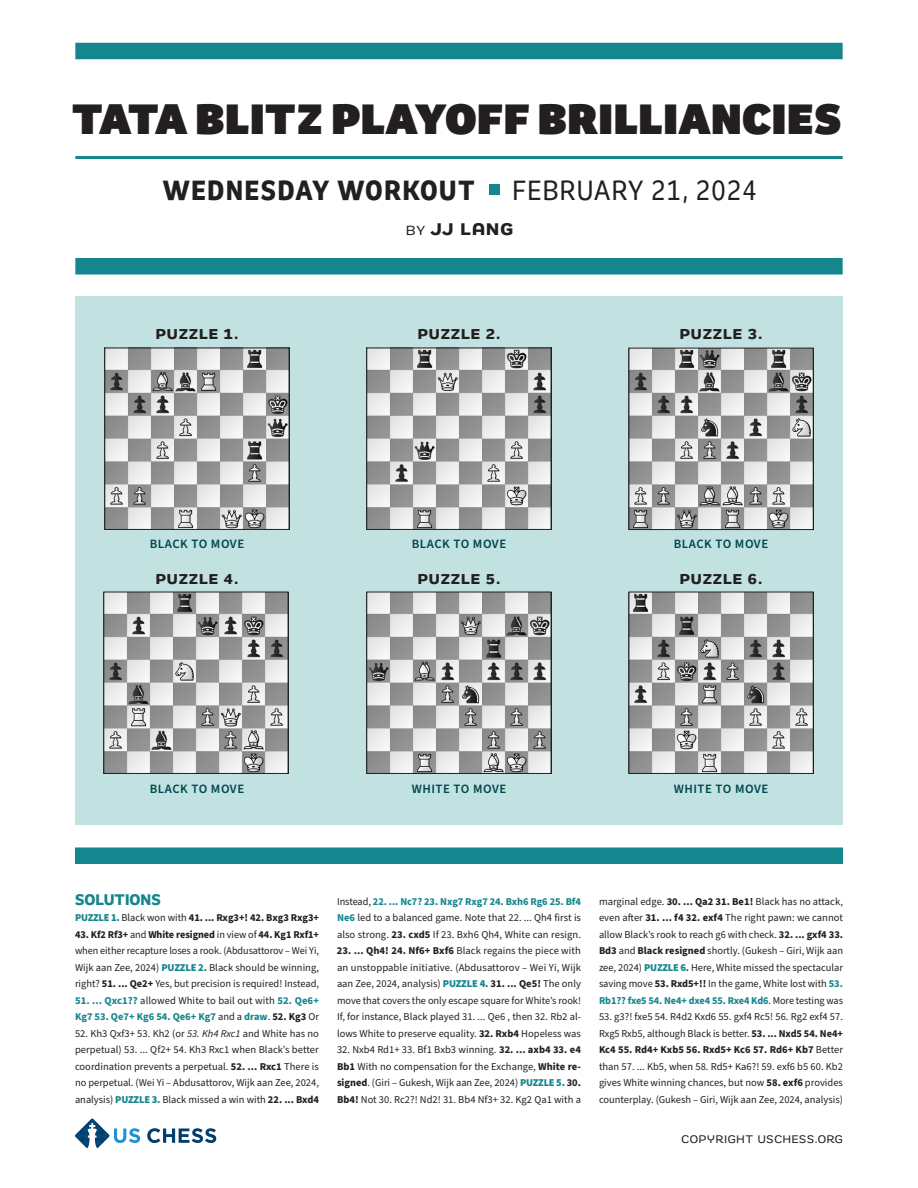
<style>
.page{position:relative;width:918px;height:1188px;background:#fff}
.page>*{position:absolute;margin:0;border:0;box-sizing:border-box;transform-origin:0 0}
.HEDLINE{font:900 43.5px "Remora Sans W2";color:#231f20}
.DEK{font:700 28.5px "Remora Sans W1";letter-spacing:.045em;color:#231f20}
.DEK-2{font:500 28.5px "Remora Sans W1";letter-spacing:.045em;color:#231f20}
.t1{font:700 17.25px "Remora Sans W3";letter-spacing:.065em;color:#231f20}
.SOLUTIONS_Page_Title{font:700 15.75px "Remora Sans W2";color:#14868d}
.MYM_DIAGRAM_TITLE{font:700 14.7px "Remora Sans W3";letter-spacing:.055em;color:#231f20}
.MYM_DIAGRAM_CAPTION{font:600 12.75px "Source Sans Pro";letter-spacing:.04em;color:#00474f}
.t2{font:500 11.25px "Remora Sans W3";letter-spacing:.07em;color:#231f20}
.SOLUTIONS_CLASSIFIED_Body_Text{font:10.5px/16.5px "Source Sans Pro";color:#231f20;text-align:justify}
.SOLUTIONS_CLASSIFIED_Body_Text-2{font:700 10.5px/16.5px "Source Sans Pro";color:#14868d}
.SOLUTIONS_CLASSIFIED_Body_Text-3{font:700 10.5px "Source Sans Pro";color:#231f20}
.s1{font-weight:500;font-size:13.5px}
.s2{font-weight:900;color:#14868d}
.s3{font-weight:400}
.s4{font-weight:700}
.s5{font-weight:400;color:#231f20}
.s6{color:#231f20}
.s7{font-style:italic}
.s8{font-weight:700;color:#14868d}
</style>
<div class="page">
<div style="left:75px;top:848px;width:768px;height:16px;background:#14868d"></div>
<div style="left:75px;top:297px;width:768px;height:528px;background:#c1e2e0"></div>
<div style="left:75px;top:43px;width:768px;height:16px;background:#14868d"></div>
<hr style="left:75px;top:156px;width:768px;height:3px;background:#14868d">
<div style="left:75px;top:258px;width:768px;height:16px;background:#14868d"></div>
<svg style="left:147px;top:1128px;width:69px;height:15px"></svg>
<svg style="left:75px;top:1119px;width:65px;height:29px"></svg>
<img style="left:107px;top:350px;width:180px;height:178px">
<div style="left:105px;top:348px;width:184px;height:182px;border:1px solid #231f20"></div>
<img style="left:106px;top:594px;width:180px;height:178px">
<div style="left:104px;top:592px;width:184px;height:182px;border:1px solid #231f20"></div>
<img style="left:369px;top:350px;width:180px;height:178px">
<div style="left:367px;top:348px;width:184px;height:182px;border:1px solid #231f20"></div>
<img style="left:369px;top:594px;width:180px;height:178px">
<div style="left:367px;top:592px;width:184px;height:182px;border:1px solid #231f20"></div>
<img style="left:631px;top:350px;width:180px;height:178px">
<div style="left:629px;top:348px;width:184px;height:182px;border:1px solid #231f20"></div>
<img style="left:631px;top:594px;width:180px;height:178px">
<div style="left:629px;top:592px;width:184px;height:182px;border:1px solid #231f20"></div>
<div style="left:489px;top:184px;width:11px;height:11px;background:#14868d"></div>
<p class="HEDLINE" style="left:72px;top:90px;width:772px">TATA BLITZ PLAYOFF BRILLIANCIES</p>
<p class="DEK" style="left:163px;top:171px;width:314px">WEDNESDAY WORKOUT</p>
<p class="DEK-2" style="left:513px;top:172px;width:246px">FEBRUARY 21, 2024</p>
<p class="MYM_DIAGRAM_TITLE" style="left:156px;top:325px;width:84px">PUZZLE 1.</p>
<p class="MYM_DIAGRAM_CAPTION" style="left:150px;top:535px;width:96px">BLACK TO MOVE</p>
<p class="MYM_DIAGRAM_TITLE" style="left:156px;top:570px;width:84px">PUZZLE 4.</p>
<h3 class="t1" style="left:406px;top:217px;width:108px"><span class="s1">BY</span> JJ LANG</h3>
<p class="MYM_DIAGRAM_TITLE" style="left:418px;top:325px;width:84px">PUZZLE 2.</p>
<p class="MYM_DIAGRAM_CAPTION" style="left:412px;top:535px;width:96px">BLACK TO MOVE</p>
<p class="MYM_DIAGRAM_TITLE" style="left:418px;top:570px;width:84px">PUZZLE 5.</p>
<p class="MYM_DIAGRAM_TITLE" style="left:680px;top:325px;width:84px">PUZZLE 3.</p>
<p class="MYM_DIAGRAM_CAPTION" style="left:674px;top:535px;width:96px">BLACK TO MOVE</p>
<p class="MYM_DIAGRAM_TITLE" style="left:680px;top:570px;width:84px">PUZZLE 6.</p>
<p class="MYM_DIAGRAM_CAPTION" style="left:150px;top:780px;width:96px">BLACK TO MOVE</p>
<p class="MYM_DIAGRAM_CAPTION" style="left:412px;top:780px;width:96px">WHITE TO MOVE</p>
<p class="MYM_DIAGRAM_CAPTION" style="left:674px;top:780px;width:96px">WHITE TO MOVE</p>
<p class="SOLUTIONS_Page_Title" style="left:75px;top:889px;width:87px">SOLUTIONS</p>
<p class="SOLUTIONS_CLASSIFIED_Body_Text-3" style="left:75px;top:910px;width:246px"><span class="s2">PUZZLE 1.</span> <span class="s3">Black won with</span> 41. ... Rxg3+! 42. Bxg3 Rxg3+</p>
<p class="SOLUTIONS_CLASSIFIED_Body_Text" style="left:75px;top:926px;width:246px"><span class="s4">43. Kf2 Rf3+</span> and <span class="s4">White resigned</span> in view of <span class="s4">44. Kg1 Rxf1+ </span>when either recapture loses a rook. (Abdusattorov – Wei Yi, Wijk aan Zee, 2024) <span class="s2">PUZZLE 2.</span> Black should be winning, right? <span class="s4">51. ... Qe2+</span> Yes, but precision is required! Instead,</p>
<p class="SOLUTIONS_CLASSIFIED_Body_Text-2" style="left:75px;top:992px;width:246px">51. ... Qxc1?? <span class="s5">allowed White to bail out with</span> 52. Qe6+<br>Kg7 53. Qe7+ Kg6 54. Qe6+ Kg7 <span class="s5">and a</span> draw<span class="s5">.</span> <span class="s6">52. Kg3</span> <span class="s5">Or</span></p>
<p class="SOLUTIONS_CLASSIFIED_Body_Text" style="left:75px;top:1025px;width:246px">52. Kh3 Qxf3+ 53. Kh2 (or <span class="s7">53. Kh4 Rxc1</span> and White has no perpetual) 53. ... Qf2+ 54. Kh3 Rxc1 when Black’s better coordination prevents a perpetual. <span class="s4">52. ... Rxc1</span> There is no perpetual. (Wei Yi – Abdusattorov, Wijk aan Zee, 2024, analysis) <span class="s2">PUZZLE 3.</span> Black missed a win with <span class="s4">22. ... Bxd4</span></p>
<p class="SOLUTIONS_CLASSIFIED_Body_Text" style="left:337px;top:893px;width:246px">Instead, <span class="s8">22. ... Nc7? 23. Nxg7 Rxg7 24. Bxh6 Rg6 25. Bf4<br>Ne6</span> led to a balanced game. Note that 22. ... Qh4 first is also strong. <span class="s4">23. cxd5</span> If 23. Bxh6 Qh4, White can resign.</p>
<p class="SOLUTIONS_CLASSIFIED_Body_Text" style="left:337px;top:943px;width:246px"><span class="s4">23. ... Qh4! 24. Nf6+ Bxf6</span> Black regains the piece with an unstoppable initiative. (Abdusattorov – Wei Yi, Wijk aan Zee, 2024, analysis) <span class="s2">PUZZLE 4.</span> <span class="s4">31. ... Qe5!</span> The only move that covers the only escape square for White’s rook!<br>If, for instance, Black played 31. ... Qe6 , then 32. Rb2 al&shy;lows White to preserve equality. <span class="s4">32. Rxb4</span> Hopeless was</p>
<p class="SOLUTIONS_CLASSIFIED_Body_Text" style="left:337px;top:1042px;width:246px">32. Nxb4 Rd1+ 33. Bf1 Bxb3 winning. <span class="s4">32. ... axb4 33. e4<br>Bb1</span> With no compensation for the Exchange, <span class="s4">White re&shy;signed</span>. (Giri – Gukesh, Wijk aan Zee, 2024) <span class="s2">PUZZLE 5.</span> <span class="s4">30.<br>Bb4!</span> Not 30. Rc2?! Nd2! 31. Bb4 Nf3+ 32. Kg2 Qa1 with a</p>
<p class="SOLUTIONS_CLASSIFIED_Body_Text" style="left:599px;top:893px;width:246px">marginal edge. <span class="s4">30. ... Qa2 31. Be1!</span> Black has no attack, even after <span class="s4">31. ... f4 32. exf4</span> The right pawn: we cannot allow Black’s rook to reach g6 with check. <span class="s4">32. ... gxf4 33.<br>Bd3</span> and <span class="s4">Black resigned</span> shortly. (Gukesh – Giri, Wijk aan zee, 2024) <span class="s2">PUZZLE 6.</span> Here, White missed the spectacular saving move <span class="s4">53. Rxd5+!!</span> In the game, White lost with <span class="s8">53.<br>Rb1?? fxe5 54. Ne4+ dxe4 55. Rxe4 Kd6</span>. More testing was</p>
<p class="SOLUTIONS_CLASSIFIED_Body_Text" style="left:599px;top:1009px;width:246px">53. g3?! fxe5 54. R4d2 Kxd6 55. gxf4 Rc5! 56. Rg2 exf4 57.<br>Rxg5 Rxb5, although Black is better. <span class="s4">53. ... Nxd5 54. Ne4+ Kc4 55. Rd4+ Kxb5 56. Rxd5+ Kc6 57. Rd6+ Kb7</span> Better than 57. ... Kb5, when 58. Rd5+ Ka6?! 59. exf6 b5 60. Kb2 gives White winning chances, but now <span class="s4">58. exf6</span> provides counterplay. (Gukesh – Giri, Wijk aan Zee, 2024, analysis)</p>
<p class="t2" style="left:681px;top:1132px;width:163px">COPYRIGHT USCHESS.ORG</p>
</div>
